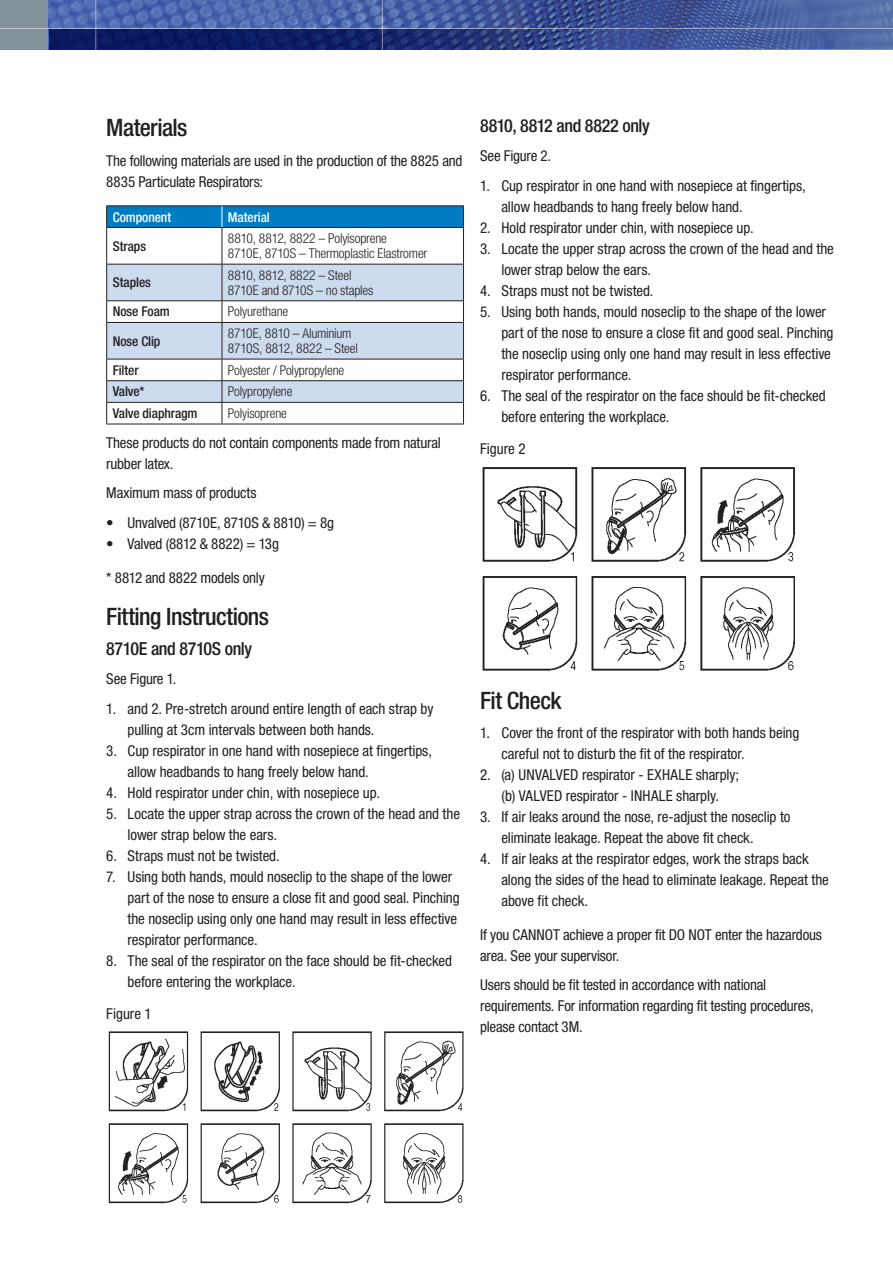
<style>
.page{position:relative;width:893px;height:1263px;background:#fff}
.page>*{position:absolute;margin:0;border:0;box-sizing:border-box;transform-origin:0 0}
.t1{font:500 condensed 24px "Helvetica Neue LTW1 G";letter-spacing:-.025em;color:#231f20}
.t2{font:500 condensed 18px "Helvetica Neue LTW1 G";letter-spacing:-.025em;color:#231f20}
.t3{font:condensed 15px/21px "Helvetica Neue LTW1 G";letter-spacing:-.005em;color:#231f20}
.t4{font:300 condensed 13.5px/15px "Helvetica Neue LTW1 G";letter-spacing:-.01em;color:#231f20}
.t5{font:500 condensed 13.5px "Helvetica Neue LTW1 G";letter-spacing:-.005em;color:#231f20}
.t6{font:500 condensed 13.5px "Helvetica Neue LTW1 G";letter-spacing:-.005em;color:#fff}
</style>
<div class="page">
<img style="left:482px;top:467px;width:313px;height:204px">
<svg style="left:107px;top:265px;width:356px;height:94px;fill:#cddbef"></svg>
<hr style="left:106px;top:205px;width:116px;height:1px;background:#231f20">
<div style="left:106px;top:206px;width:358px;height:21px;background:#007cc2"></div>
<hr style="left:222px;top:205px;width:242px;height:1px;background:#231f20">
<hr style="left:106px;top:228px;width:1px;height:36px;background:#231f20">
<hr style="left:106px;top:227px;width:116px;height:1px;background:#231f20">
<hr style="left:222px;top:228px;width:1px;height:36px;background:#231f20">
<hr style="left:463px;top:228px;width:1px;height:36px;background:#231f20">
<hr style="left:222px;top:227px;width:242px;height:1px;background:#231f20">
<hr style="left:106px;top:264px;width:1px;height:36px;background:#231f20">
<svg style="left:106px;top:301px;width:1px;height:21px"></svg>
<hr style="left:106px;top:323px;width:1px;height:36px;background:#231f20">
<hr style="left:106px;top:264px;width:116px;height:1px;background:#231f20">
<hr style="left:106px;top:300px;width:116px;height:1px;background:#231f20">
<hr style="left:106px;top:322px;width:116px;height:1px;background:#231f20">
<hr style="left:106px;top:424px;width:116px;height:1px;background:#231f20">
<hr style="left:222px;top:264px;width:1px;height:36px;background:#231f20">
<svg style="left:222px;top:301px;width:1px;height:21px"></svg>
<hr style="left:222px;top:323px;width:1px;height:36px;background:#231f20">
<hr style="left:463px;top:264px;width:1px;height:36px;background:#231f20">
<svg style="left:463px;top:301px;width:1px;height:21px"></svg>
<hr style="left:463px;top:323px;width:1px;height:36px;background:#231f20">
<svg style="left:106px;top:359px;width:358px;height:65px"></svg>
<hr style="left:222px;top:264px;width:242px;height:1px;background:#231f20">
<hr style="left:222px;top:300px;width:242px;height:1px;background:#231f20">
<hr style="left:222px;top:322px;width:242px;height:1px;background:#231f20">
<hr style="left:222px;top:359px;width:242px;height:1px;background:#231f20">
<hr style="left:222px;top:380px;width:242px;height:1px;background:#231f20">
<hr style="left:222px;top:402px;width:242px;height:1px;background:#231f20">
<hr style="left:222px;top:424px;width:242px;height:1px;background:#231f20">
<img style="left:108px;top:1031px;width:356px;height:81px">
<img style="left:108px;top:1123px;width:356px;height:81px">
<div style="left:0;top:0;width:893px;height:49px;background:#83939c"></div>
<img style="left:49px;top:0;width:844px;height:49px">
<svg style="left:49px;top:29px;width:502px;height:20px;background:#142469"></svg>
<hr style="left:0;top:28px;width:893px;height:1px;background:#fff">
<hr style="left:95px;top:0;width:1px;height:91px;background:#fff">
<hr style="left:382px;top:0;width:1px;height:94px;background:#fff">
<h1 class="t1" style="left:106px;top:113px;width:83px">Materials</h1>
<p class="t3" style="left:106px;top:150px;width:358px">The following materials are used in the production of the 8825 and<br>8835 Particulate Respirators:</p>
<p class="t6" style="left:113px;top:209px;width:60px">Component</p>
<p class="t6" style="left:228px;top:209px;width:43px">Material</p>
<p class="t5" style="left:113px;top:238px;width:35px">Straps</p>
<p class="t4" style="left:228px;top:231px;width:201px">8810, 8812, 8822 – Polyisoprene<br>8710E, 8710S – Thermoplastic Elastromer</p>
<p class="t5" style="left:113px;top:274px;width:40px">Staples</p>
<p class="t4" style="left:228px;top:268px;width:147px">8810, 8812, 8822 – Steel<br>8710E and 8710S – no staples</p>
<p class="t5" style="left:113px;top:303px;width:59px">Nose Foam</p>
<p class="t4" style="left:228px;top:304px;width:62px">Polyurethane</p>
<p class="t5" style="left:113px;top:333px;width:49px">Nose Clip</p>
<p class="t4" style="left:228px;top:326px;width:131px">8710E, 8810 – Aluminium<br>8710S, 8812, 8822 – Steel</p>
<p class="t5" style="left:113px;top:362px;width:28px">Filter</p>
<p class="t4" style="left:228px;top:362px;width:118px">Polyester / Polypropylene</p>
<p class="t5" style="left:113px;top:383px;width:33px">Valve*</p>
<p class="t4" style="left:228px;top:384px;width:66px">Polypropylene</p>
<p class="t5" style="left:113px;top:405px;width:86px">Valve diaphragm</p>
<p class="t4" style="left:228px;top:406px;width:60px">Polyisoprene</p>
<p class="t3" style="left:106px;top:432px;width:336px">These products do not contain components made from natural rubber latex.</p>
<p class="t3" style="left:106px;top:483px;width:152px">Maximum mass of products</p>
<p class="t3" style="left:106px;top:512px;width:229px">• Unvalved (8710E, 8710S &amp; 8810) = 8g</p>
<p class="t3" style="left:106px;top:533px;width:174px">• Valved (8812 &amp; 8822) = 13g</p>
<p class="t3" style="left:106px;top:567px;width:160px">* 8812 and 8822 models only</p>
<h1 class="t1" style="left:106px;top:602px;width:164px">Fitting Instructions</h1>
<p class="t2" style="left:106px;top:638px;width:147px">8710E and 8710S only</p>
<p class="t3" style="left:106px;top:669px;width:72px">See Figure 1.</p>
<p class="t3" style="left:128px;top:698px;width:307px;text-indent:-21px">1. and 2. Pre-stretch around entire length of each strap by pulling at 3cm intervals between both hands.</p>
<p class="t3" style="left:128px;top:740px;width:306px;text-indent:-21px">3. Cup respirator in one hand with nosepiece at fingertips, allow headbands to hang freely below hand.</p>
<p class="t3" style="left:106px;top:782px;width:275px">4. Hold respirator under chin, with nosepiece up.</p>
<p class="t3" style="left:128px;top:803px;width:334px;text-indent:-21px">5. Locate the upper strap across the crown of the head and the lower strap below the ears.</p>
<p class="t3" style="left:106px;top:845px;width:175px">6. Straps must not be twisted.</p>
<p class="t3" style="left:128px;top:866px;width:334px;text-indent:-21px">7. Using both hands, mould noseclip to the shape of the lower part of the nose to ensure a close fit and good seal. Pinching the noseclip using only one hand may result in less effective respirator performance.</p>
<p class="t3" style="left:128px;top:950px;width:326px;text-indent:-21px">8. The seal of the respirator on the face should be fit-checked before entering the workplace.</p>
<p class="t3" style="left:106px;top:1003px;width:47px">Figure 1</p>
<p class="t2" style="left:480px;top:115px;width:171px">8810, 8812 and 8822 only</p>
<p class="t3" style="left:480px;top:146px;width:72px">See Figure 2.</p>
<p class="t3" style="left:501px;top:175px;width:306px;text-indent:-21px">1. Cup respirator in one hand with nosepiece at fingertips, allow headbands to hang freely below hand.</p>
<p class="t3" style="left:480px;top:217px;width:275px">2. Hold respirator under chin, with nosepiece up.</p>
<p class="t3" style="left:501px;top:238px;width:334px;text-indent:-21px">3. Locate the upper strap across the crown of the head and the lower strap below the ears.</p>
<p class="t3" style="left:480px;top:280px;width:175px">4. Straps must not be twisted.</p>
<p class="t3" style="left:501px;top:301px;width:334px;text-indent:-21px">5. Using both hands, mould noseclip to the shape of the lower part of the nose to ensure a close fit and good seal. Pinching the noseclip using only one hand may result in less effective respirator performance.</p>
<p class="t3" style="left:501px;top:385px;width:326px;text-indent:-21px">6. The seal of the respirator on the face should be fit-checked before entering the workplace.</p>
<p class="t3" style="left:480px;top:438px;width:47px">Figure 2</p>
<h1 class="t1" style="left:480px;top:685px;width:83px">Fit Check</h1>
<p class="t3" style="left:501px;top:722px;width:299px;text-indent:-21px">1. Cover the front of the respirator with both hands being careful not to disturb the fit of the respirator.</p>
<p class="t3" style="left:480px;top:764px;width:261px;text-align:center">2. (a) UNVALVED respirator - EXHALE sharply; (b) VALVED respirator - INHALE sharply.</p>
<p class="t3" style="left:501px;top:806px;width:291px;text-indent:-21px">3. If air leaks around the nose, re-adjust the noseclip to eliminate leakage. Repeat the above fit check.</p>
<p class="t3" style="left:501px;top:848px;width:329px;text-indent:-21px">4. If air leaks at the respirator edges, work the straps back along the sides of the head to eliminate leakage. Repeat the above fit check.</p>
<p class="t3" style="left:480px;top:924px;width:343px">If you CANNOT achieve a proper fit DO NOT enter the hazardous area. See your supervisor.</p>
<p class="t3" style="left:480px;top:974px;width:335px">Users should be fit tested in accordance with national requirements. For information regarding fit testing procedures, please contact 3M.</p>
</div>
